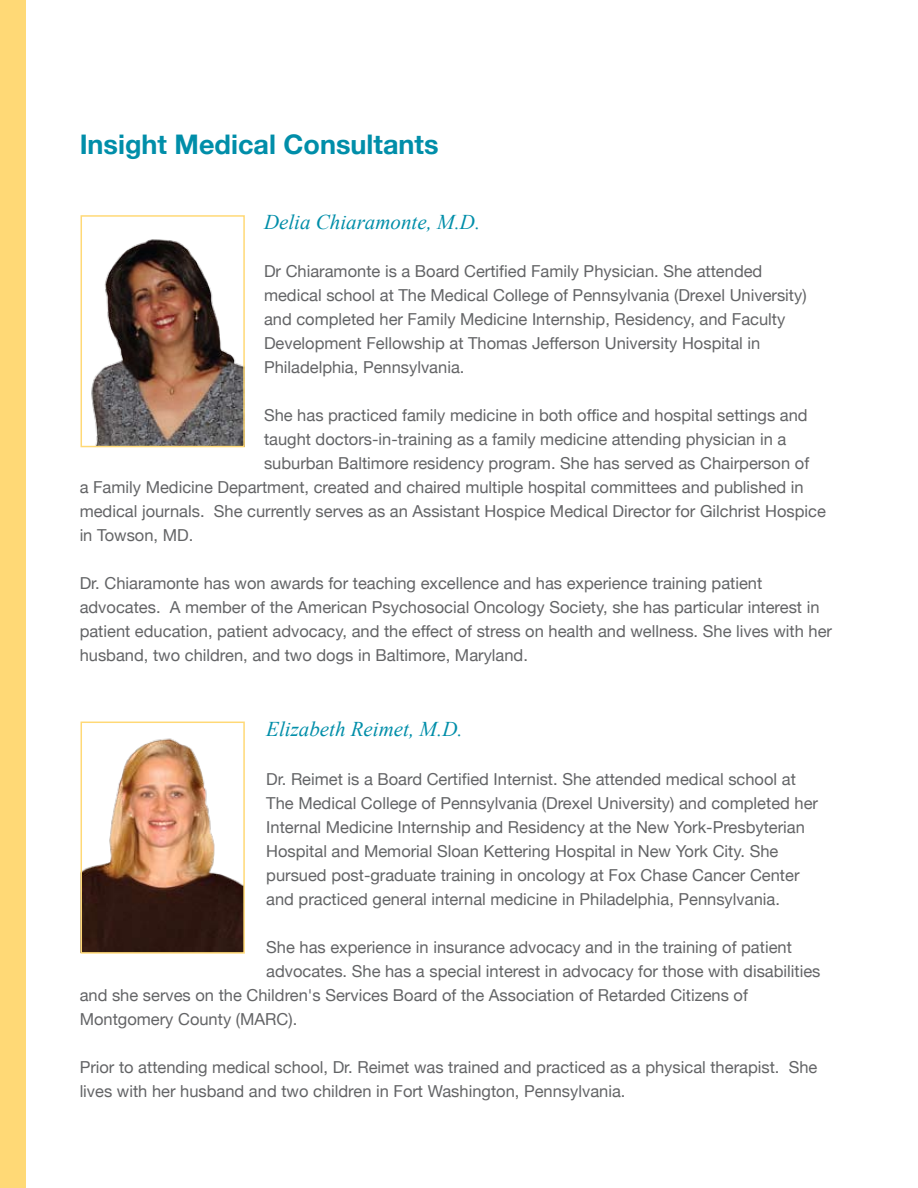
<style>
.page{position:relative;width:918px;height:1188px;background:#fff}
.page>*{position:absolute;margin:0;border:0;box-sizing:border-box;transform-origin:0 0}
.t1{font:700 27px "Helvetica Neue";color:#008ea9}
.t2{font:italic 21px "Times New Roman";color:#008ea9}
.t3{font:16.5px/24px "Helvetica Neue";color:#636466}
</style>
<div class="page">
<img style="left:80px;top:730px;width:162px;height:223px">
<div style="left:0;top:0;width:26px;height:1188px;background:#ffd976"></div>
<div style="left:81px;top:722px;width:164px;height:232px;border:2px solid #ffd976"></div>
<img style="left:91px;top:239px;width:151px;height:205px">
<div style="left:81px;top:215px;width:164px;height:232px;border:2px solid #ffd976"></div>
<h1 class="t1" style="left:80px;top:127px;width:360px">Insight Medical Consultants</h1>
<p class="t2" style="left:264px;top:210px;width:218px">Delia Chiaramonte, M.D.</p>
<p class="t3" style="left:264px;top:259px;width:544px">Dr Chiaramonte is a Board Certified Family Physician. She attended medical school at The Medical College of Pennsylvania (Drexel University) and completed her Family Medicine Internship, Residency, and Faculty Development Fellowship at Thomas Jefferson University Hospital in Philadelphia, Pennsylvania.</p>
<p class="t3" style="left:264px;top:403px;width:545px">She has practiced family medicine in both office and hospital settings and</p>
<p class="t3" style="left:264px;top:427px;width:524px">taught doctors-in-training as a family medicine attending physician in a</p>
<p class="t3" style="left:264px;top:451px;width:547px">suburban Baltimore residency program. She has served as Chairperson of</p>
<p class="t3" style="left:80px;top:475px;width:726px">a Family Medicine Department, created and chaired multiple hospital committees and published in</p>
<p class="t3" style="left:80px;top:499px;width:748px">medical journals. She currently serves as an Assistant Hospice Medical Director for Gilchrist Hospice</p>
<p class="t3" style="left:80px;top:523px;width:115px">in Towson, MD.</p>
<p class="t3" style="left:80px;top:571px;width:754px">Dr. Chiaramonte has won awards for teaching excellence and has experience training patient advocates. A member of the American Psychosocial Oncology Society, she has particular interest in patient education, patient advocacy, and the effect of stress on health and wellness. She lives with her husband, two children, and two dogs in Baltimore, Maryland.</p>
<p class="t2" style="left:266px;top:716px;width:198px">Elizabeth Reimet, M.D.</p>
<p class="t3" style="left:266px;top:767px;width:553px">Dr. Reimet is a Board Certified Internist. She attended medical school at The Medical College of Pennsylvania (Drexel University) and completed her Internal Medicine Internship and Residency at the New York-Presbyterian Hospital and Memorial Sloan Kettering Hospital in New York City. She pursued post-graduate training in oncology at Fox Chase Cancer Center and practiced general internal medicine in Philadelphia, Pennsylvania.</p>
<p class="t3" style="left:266px;top:935px;width:527px">She has experience in insurance advocacy and in the training of patient</p>
<p class="t3" style="left:266px;top:959px;width:556px">advocates. She has a special interest in advocacy for those with disabilities</p>
<p class="t3" style="left:80px;top:983px;width:670px">and she serves on the Children's Services Board of the Association of Retarded Citizens of</p>
<p class="t3" style="left:80px;top:1007px;width:219px">Montgomery County (MARC).</p>
<p class="t3" style="left:80px;top:1055px;width:739px">Prior to attending medical school, Dr. Reimet was trained and practiced as a physical therapist. She lives with her husband and two children in Fort Washington, Pennsylvania.</p>
</div>
